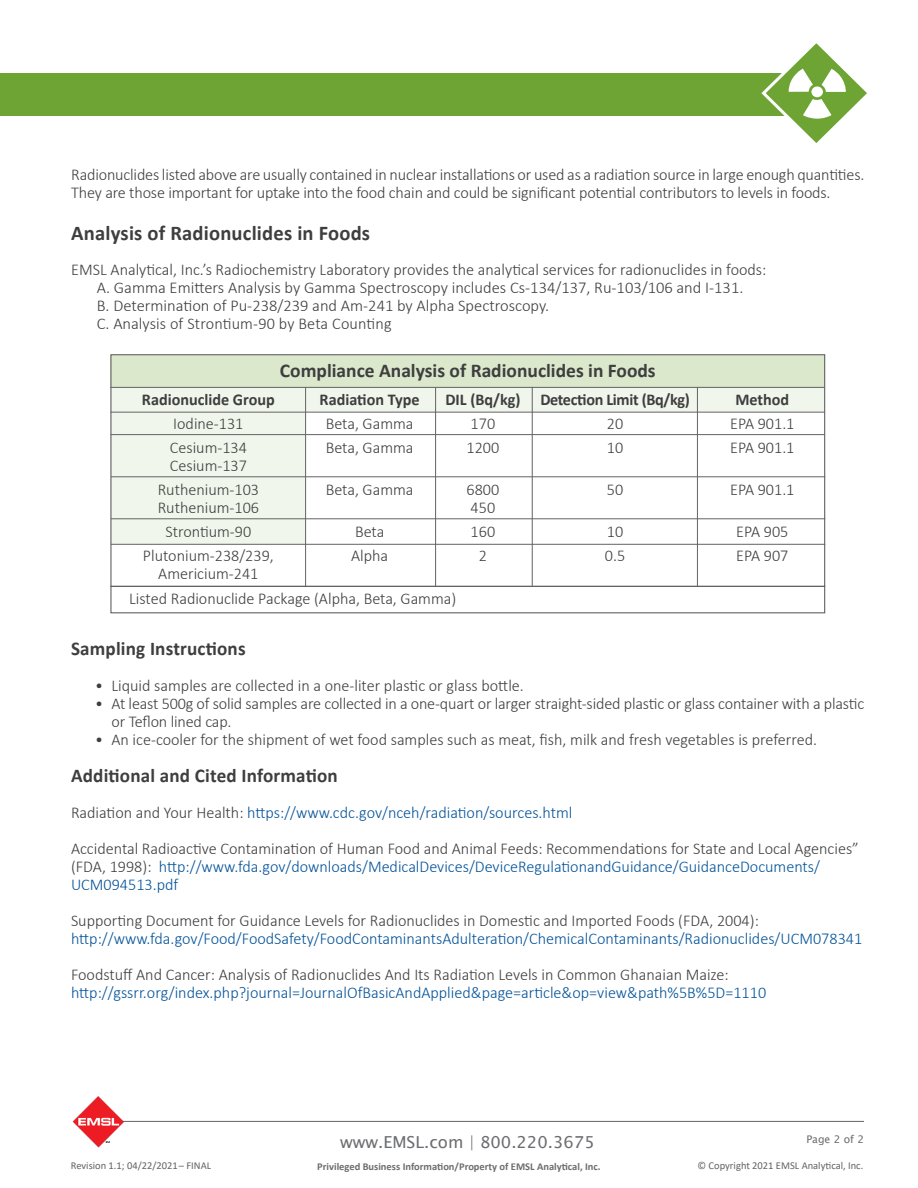
<style>
.page{position:relative;width:918px;height:1188px;background:#fff}
.page>*{position:absolute;margin:0;border:0;box-sizing:border-box;transform-origin:0 0}
.t1{font:700 21px "Calibri";letter-spacing:.01em;color:#3e3e3f}
.t2{font:700 19.5px "Calibri";color:#3e3e3f}
.t3{font:300 16.5px/18px "Calibri";color:#3e3e3f}
.t4{font:300 16.5px "Calibri";color:#045399}
.t5{font:700 16.5px "Calibri";color:#3e3e3f}
.t6{font:16.5px "Lucida Sans Unicode";color:#6c6d70}
.t7{font:700 16.5px "Calibri";letter-spacing:-.02em;color:#3e3e3f}
.t8{font:10.5px "Calibri";color:#636366}
.t9{font:700 10.5px "Calibri";color:#6c6d70}
.Website{font:10.5px "Lucida Sans Unicode";color:#6c6d70}
.s1{color:#3e3e3f}
.s2{color:#045399}
</style>
<div class="page">
<div style="left:0;top:73px;width:805px;height:42px;background:#6ea434"></div>
<hr style="left:90px;top:1121px;width:774px;height:1px;background:#636366">
<img style="left:72px;top:1096px;width:53px;height:52px">
<svg style="left:759px;top:43px;width:108px;height:100px"></svg>
<div style="left:110px;top:406px;width:196px;height:139px;background:#f0f6eb"></div>
<div style="left:110px;top:387px;width:715px;height:25px;background:#f0f6eb"></div>
<div style="left:110px;top:355px;width:715px;height:32px;background:#dbe8cc"></div>
<hr style="left:110px;top:387px;width:715px;height:1px;background:#636366">
<hr style="left:110px;top:412px;width:715px;height:1px;background:#636366">
<hr style="left:111px;top:434px;width:714px;height:1px;background:#636366">
<hr style="left:111px;top:476px;width:714px;height:1px;background:#636366">
<hr style="left:111px;top:518px;width:714px;height:1px;background:#636366">
<hr style="left:111px;top:544px;width:714px;height:1px;background:#636366">
<hr style="left:305px;top:387px;width:1px;height:199px;background:#636366">
<hr style="left:435px;top:388px;width:1px;height:199px;background:#636366">
<hr style="left:532px;top:387px;width:1px;height:199px;background:#636366">
<hr style="left:697px;top:387px;width:1px;height:199px;background:#636366">
<div style="left:110px;top:586px;width:715px;height:27px;border:1px solid #636366"></div>
<p class="t3" style="left:71px;top:165px;width:795px">Radionuclides listed above are usually contained in nuclear installations or used as a radiation source in large enough quantities.<br>They are those important for uptake into the food chain and could be significant potential contributors to levels in foods.</p>
<p class="t1" style="left:71px;top:218px;width:300px">Analysis of Radionuclides in Foods</p>
<p class="t3" style="left:71px;top:261px;width:697px">EMSL Analytical, Inc.’s Radiochemistry Laboratory provides the analytical services for radionuclides in foods:</p>
<p class="t3" style="left:97px;top:279px;width:648px">A. Gamma Emitters Analysis by Gamma Spectroscopy includes Cs-134/137, Ru-103/106 and I-131.</p>
<p class="t3" style="left:97px;top:297px;width:454px">B. Determination of Pu-238/239 and Am-241 by Alpha Spectroscopy.</p>
<p class="t3" style="left:97px;top:315px;width:296px">C. Analysis of Strontium-90 by Beta Counting</p>
<p class="t2" style="left:280px;top:357px;width:377px">Compliance Analysis of Radionuclides in Foods</p>
<p class="t5" style="left:142px;top:388px;width:134px">Radionuclide Group</p>
<p class="t3" style="left:173px;top:414px;width:72px">Iodine-131</p>
<p class="t3" style="left:170px;top:438px;width:79px">Cesium-134</p>
<p class="t3" style="left:170px;top:456px;width:79px">Cesium-137</p>
<p class="t3" style="left:158px;top:480px;width:103px">Ruthenium-103</p>
<p class="t3" style="left:158px;top:498px;width:103px">Ruthenium-106</p>
<p class="t3" style="left:165px;top:522px;width:87px">Strontium-90</p>
<p class="t3" style="left:143px;top:546px;width:132px">Plutonium-238/239,</p>
<p class="t3" style="left:158px;top:564px;width:102px">Americium-241</p>
<p class="t5" style="left:445px;top:388px;width:77px">DIL (Bq/kg)</p>
<p class="t3" style="left:471px;top:414px;width:26px">170</p>
<p class="t3" style="left:467px;top:438px;width:34px">1200</p>
<p class="t3" style="left:467px;top:480px;width:34px">6800</p>
<p class="t3" style="left:471px;top:498px;width:26px">450</p>
<p class="t3" style="left:471px;top:522px;width:26px">160</p>
<p class="t3" style="left:479px;top:546px;width:10px">2</p>
<p class="t7" style="left:540px;top:388px;width:151px">Detection Limit (Bq/kg)</p>
<p class="t3" style="left:607px;top:414px;width:18px">20</p>
<p class="t3" style="left:607px;top:438px;width:18px">10</p>
<p class="t3" style="left:607px;top:480px;width:18px">50</p>
<p class="t3" style="left:607px;top:522px;width:18px">10</p>
<p class="t3" style="left:605px;top:546px;width:22px">0.5</p>
<p class="t5" style="left:320px;top:388px;width:102px">Radiation Type</p>
<p class="t3" style="left:326px;top:414px;width:89px">Beta, Gamma</p>
<p class="t3" style="left:326px;top:438px;width:89px">Beta, Gamma</p>
<p class="t3" style="left:326px;top:480px;width:89px">Beta, Gamma</p>
<p class="t3" style="left:355px;top:522px;width:31px">Beta</p>
<p class="t3" style="left:351px;top:546px;width:39px">Alpha</p>
<p class="t5" style="left:735px;top:388px;width:55px">Method</p>
<p class="t3" style="left:730px;top:414px;width:66px">EPA 901.1</p>
<p class="t3" style="left:730px;top:438px;width:66px">EPA 901.1</p>
<p class="t3" style="left:730px;top:480px;width:66px">EPA 901.1</p>
<p class="t3" style="left:736px;top:522px;width:54px">EPA 905</p>
<p class="t3" style="left:736px;top:546px;width:54px">EPA 907</p>
<p class="t3" style="left:129px;top:589px;width:329px">Listed Radionuclide Package (Alpha, Beta, Gamma)</p>
<p class="t2" style="left:71px;top:635px;width:176px">Sampling Instructions</p>
<p class="t3" style="left:95px;top:676px;width:430px">• Liquid samples are collected in a one-liter plastic or glass bottle.</p>
<p class="t3" style="left:112px;top:694px;width:754px;text-indent:-16px">• At least 500g of solid samples are collected in a one-quart or larger straight-sided plastic or glass container with a plastic or Teflon lined cap.</p>
<p class="t3" style="left:95px;top:730px;width:724px">• An ice-cooler for the shipment of wet food samples such as meat, fish, milk and fresh vegetables is preferred.</p>
<p class="t2" style="left:71px;top:762px;width:268px">Additional and Cited Information</p>
<p class="t4" style="left:71px;top:802px;width:503px"><span class="s1">Radiation and Your Health:</span> https://www.cdc.gov/nceh/radiation/sources.html</p>
<p class="t3" style="left:71px;top:839px;width:789px">Accidental Radioactive Contamination of Human Food and Animal Feeds: Recommendations for State and Local Agencies” (FDA, 1998): <span class="s2">http://www.fda.gov/downloads/MedicalDevices/DeviceRegulationandGuidance/GuidanceDocuments/<br>UCM094513.pdf</span></p>
<p class="t3" style="left:71px;top:911px;width:689px">Supporting Document for Guidance Levels for Radionuclides in Domestic and Imported Foods (FDA, 2004):</p>
<p class="t4" style="left:71px;top:928px;width:793px">http://www.fda.gov/Food/FoodSafety/FoodContaminantsAdulteration/ChemicalContaminants/Radionuclides/UCM078341</p>
<p class="t3" style="left:71px;top:965px;width:659px">Foodstuff And Cancer: Analysis of Radionuclides And Its Radiation Levels in Common Ghanaian Maize:</p>
<p class="t4" style="left:71px;top:982px;width:697px">http://gssrr.org/index.php?journal=JournalOfBasicAndApplied&amp;page=article&amp;op=view&amp;path%5B%5D=1110</p>
<p class="t6" style="left:340px;top:1129px;width:256px">www.EMSL.com | 800.220.3675</p>
<p class="Website" style="left:806px;top:1131px;width:59px">Page 2 of 2</p>
<p class="t8" style="left:71px;top:1158px;width:142px">Revision 1.1; 04/22/2021– FINAL</p>
<p class="t8" style="left:697px;top:1158px;width:167px">© Copyright 2021 EMSL Analytical, Inc.</p>
<p class="t9" style="left:317px;top:1159px;width:285px">Privileged Business Information/Property of EMSL Analytical, Inc.</p>
</div>
